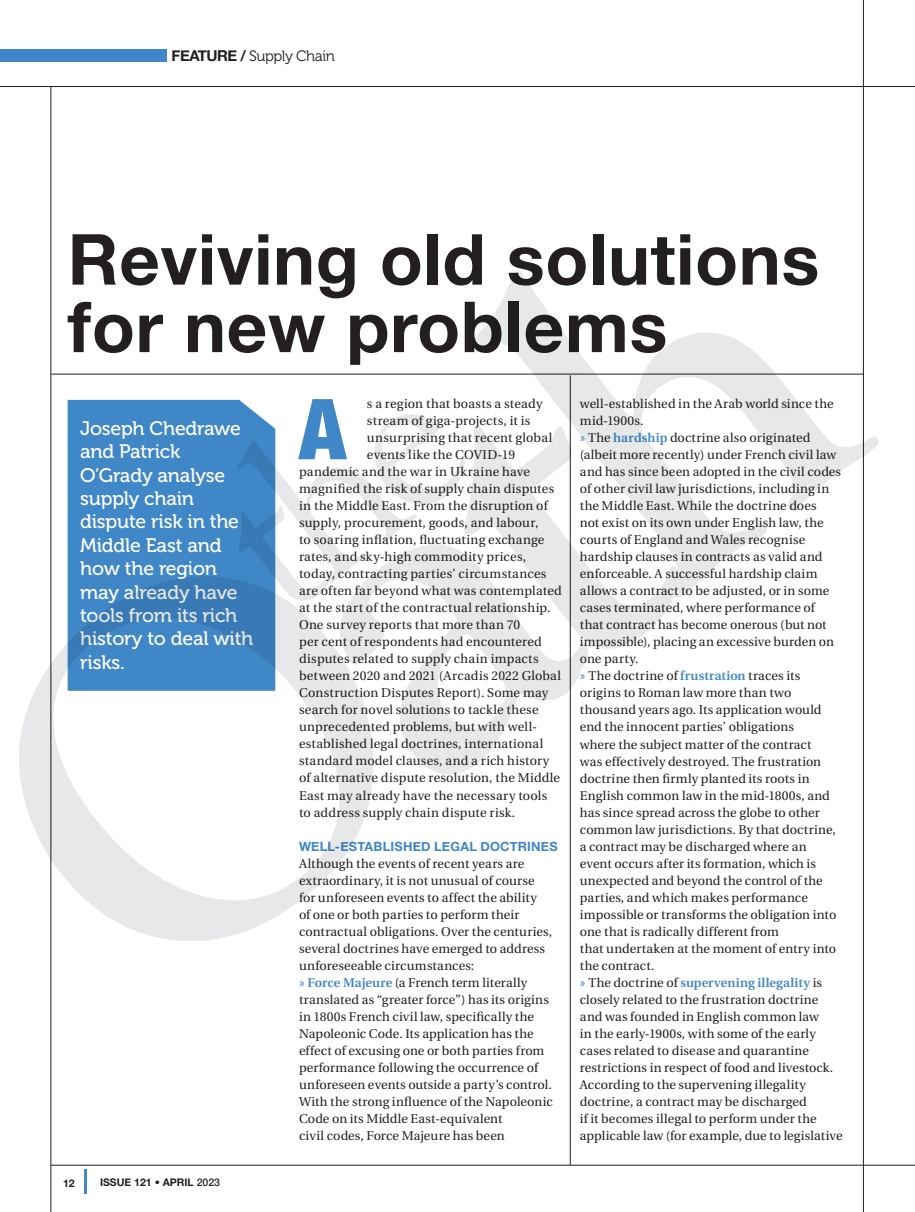
<style>
.page{position:relative;width:915px;height:1212px;background:#fff}
.page>*{position:absolute;margin:0;border:0;box-sizing:border-box;transform-origin:0 0}
.t1{font:900 condensed 84.15px "Helvetica Neue";color:#4087c7}
.t2{font:700 70.5px/67.5px "Helvetica Neue";letter-spacing:.01em;color:#231f20}
.t3{font:19.5px/23.4px "Museo 500";letter-spacing:-.01em;color:#fff}
.t4{font:15px "Museo 300";letter-spacing:-.03em;color:#231f20}
.t5{font:12.75px/17px "Utopia";letter-spacing:.01em;color:#231f20}
.t6{font:700 12.75px "Helvetica Neue";letter-spacing:.015em;color:#4087c7}
.t7{font:700 10.5px "Helvetica Neue";color:#231f20}
.s1{font-family:"Helvetica Neue";font-weight:700}
.s2{font-family:"Avenir LT Std";font-weight:300}
.s3{font-weight:500}
.s4{font-family:"Lato";color:#4087c7}
.s5{font-weight:600;color:#4087c7}
</style>
<div class="page">
<hr style="left:84px;top:1170px;width:3px;height:24px;background:#4087c7">
<hr style="left:51px;top:1165px;width:863px;height:1px;background:#231f20">
<hr style="left:51px;top:86px;width:1px;height:1126px;background:#231f20">
<hr style="left:0;top:86px;width:914px;height:1px;background:#231f20">
<div style="left:0;top:49px;width:166px;height:13px;background:#4087c7"></div>
<hr style="left:862px;top:0;width:1px;height:1212px;background:#231f20">
<hr style="left:51px;top:374px;width:812px;height:1px;background:#231f20">
<div style="left:68px;top:400px;width:186px;height:173px;background:#4087c7"></div>
<hr style="left:570px;top:375px;width:1px;height:790px;background:#231f20">
<svg style="left:19px;top:573px;width:354px;height:372px"></svg>
<svg style="left:338px;top:604px;width:250px;height:172px"></svg>
<svg style="left:463px;top:502px;width:210px;height:148px;fill:#e6e8e9"></svg>
<svg style="left:470px;top:270px;width:409px;height:328px"></svg>
<svg style="left:237px;top:412px;width:228px;height:192px"></svg>
<p class="t4" style="left:171px;top:48px;width:165px"><span class="s1">FEATURE /</span> Supply Chain</p>
<h2 class="t2" style="left:68px;top:228px;width:752px">Reviving old solutions for new problems</h2>
<h3 class="t3" style="left:80px;top:417px;width:175px">Joseph Chedrawe and Patrick<br>O’Grady analyse supply chain dispute risk in the<br>Middle East and how the region may already have tools from its rich history to deal with risks.</h3>
<p class="t7" style="left:63px;top:1175px;width:13px">12</p>
<p class="t7" style="left:100px;top:1174px;width:122px">ISSUE 121 <span class="s2">•</span> APRIL <span class="s3">2023</span></p>
<h1 class="t1" style="left:299px;top:360px;width:48px">A</h1>
<p class="t5" style="left:367px;top:396px;width:177px">s a region that boasts a steady</p>
<p class="t5" style="left:367px;top:413px;width:165px">stream of giga-projects, it is</p>
<p class="t5" style="left:367px;top:430px;width:187px">unsurprising that recent global</p>
<p class="t5" style="left:367px;top:447px;width:150px">events like the COVID-19</p>
<p class="t5" style="left:299px;top:464px;width:232px">pandemic and the war in Ukraine have</p>
<p class="t5" style="left:299px;top:481px;width:256px">magnified the risk of supply chain disputes</p>
<p class="t5" style="left:299px;top:498px;width:250px">in the Middle East. From the disruption of</p>
<p class="t5" style="left:299px;top:515px;width:241px">supply, procurement, goods, and labour,</p>
<p class="t5" style="left:299px;top:532px;width:247px">to soaring inflation, fluctuating exchange</p>
<p class="t5" style="left:299px;top:549px;width:228px">rates, and sky-high commodity prices,</p>
<p class="t5" style="left:299px;top:566px;width:249px">today, contracting parties’ circumstances</p>
<p class="t5" style="left:299px;top:583px;width:264px">are often far beyond what was contemplated</p>
<p class="t5" style="left:299px;top:600px;width:253px">at the start of the contractual relationship.</p>
<p class="t5" style="left:299px;top:617px;width:223px">One survey reports that more than 70</p>
<p class="t5" style="left:299px;top:634px;width:244px">per cent of respondents had encountered</p>
<p class="t5" style="left:299px;top:651px;width:241px">disputes related to supply chain impacts</p>
<p class="t5" style="left:299px;top:668px;width:263px">between 2020 and 2021 (Arcadis 2022 Global</p>
<p class="t5" style="left:299px;top:685px;width:251px">Construction Disputes Report). Some may</p>
<p class="t5" style="left:299px;top:702px;width:241px">search for novel solutions to tackle these</p>
<p class="t5" style="left:299px;top:719px;width:239px">unprecedented problems, but with well-</p>
<p class="t5" style="left:299px;top:736px;width:246px">established legal doctrines, international</p>
<p class="t5" style="left:299px;top:753px;width:252px">standard model clauses, and a rich history</p>
<p class="t5" style="left:299px;top:770px;width:262px">of alternative dispute resolution, the Middle</p>
<p class="t5" style="left:299px;top:787px;width:250px">East may already have the necessary tools</p>
<p class="t5" style="left:299px;top:804px;width:218px">to address supply chain dispute risk.</p>
<p class="t6" style="left:299px;top:836px;width:260px">WELL-ESTABLISHED LEGAL DOCTRINES</p>
<p class="t5" style="left:299px;top:855px;width:255px">Although the events of recent years are extraordinary, it is not unusual of course for unforeseen events to affect the ability<br>of one or both parties to perform their contractual obligations. Over the centuries, several doctrines have emerged to address unforeseeable circumstances:<br><span class="s4">»</span> <span class="s5">Force Majeure</span> (a French term literally translated as “greater force”) has its origins in 1800s French civil law, specifically the Napoleonic Code. Its application has the effect of excusing one or both parties from performance following the occurrence of unforeseen events outside a party’s control.<br>With the strong influence of the Napoleonic Code on its Middle East-equivalent<br>civil codes, Force Majeure has been</p>
<p class="t5" style="left:579px;top:396px;width:264px">well-established in the Arab world since the mid-1900s.<br><span class="s4">»</span> The <span class="s5">hardship</span> doctrine also originated (albeit more recently) under French civil law and has since been adopted in the civil codes of other civil law jurisdictions, including in the Middle East. While the doctrine does<br>not exist on its own under English law, the courts of England and Wales recognise hardship clauses in contracts as valid and enforceable. A successful hardship claim allows a contract to be adjusted, or in some cases terminated, where performance of<br>that contract has become onerous (but not impossible), placing an excessive burden on one party.<br><span class="s4">»</span> The doctrine of <span class="s5">frustration</span> traces its origins to Roman law more than two thousand years ago. Its application would end the innocent parties’ obligations<br>where the subject matter of the contract<br>was effectively destroyed. The frustration doctrine then firmly planted its roots in English common law in the mid-1800s, and has since spread across the globe to other common law jurisdictions. By that doctrine, a contract may be discharged where an<br>event occurs after its formation, which is unexpected and beyond the control of the parties, and which makes performance impossible or transforms the obligation into one that is radically different from<br>that undertaken at the moment of entry into the contract.<br><span class="s4">»</span> The doctrine of <span class="s5">supervening illegality</span> is closely related to the frustration doctrine and was founded in English common law<br>in the early-1900s, with some of the early cases related to disease and quarantine restrictions in respect of food and livestock.<br>According to the supervening illegality doctrine, a contract may be discharged<br>if it becomes illegal to perform under the applicable law (for example, due to legislative</p>
</div>
